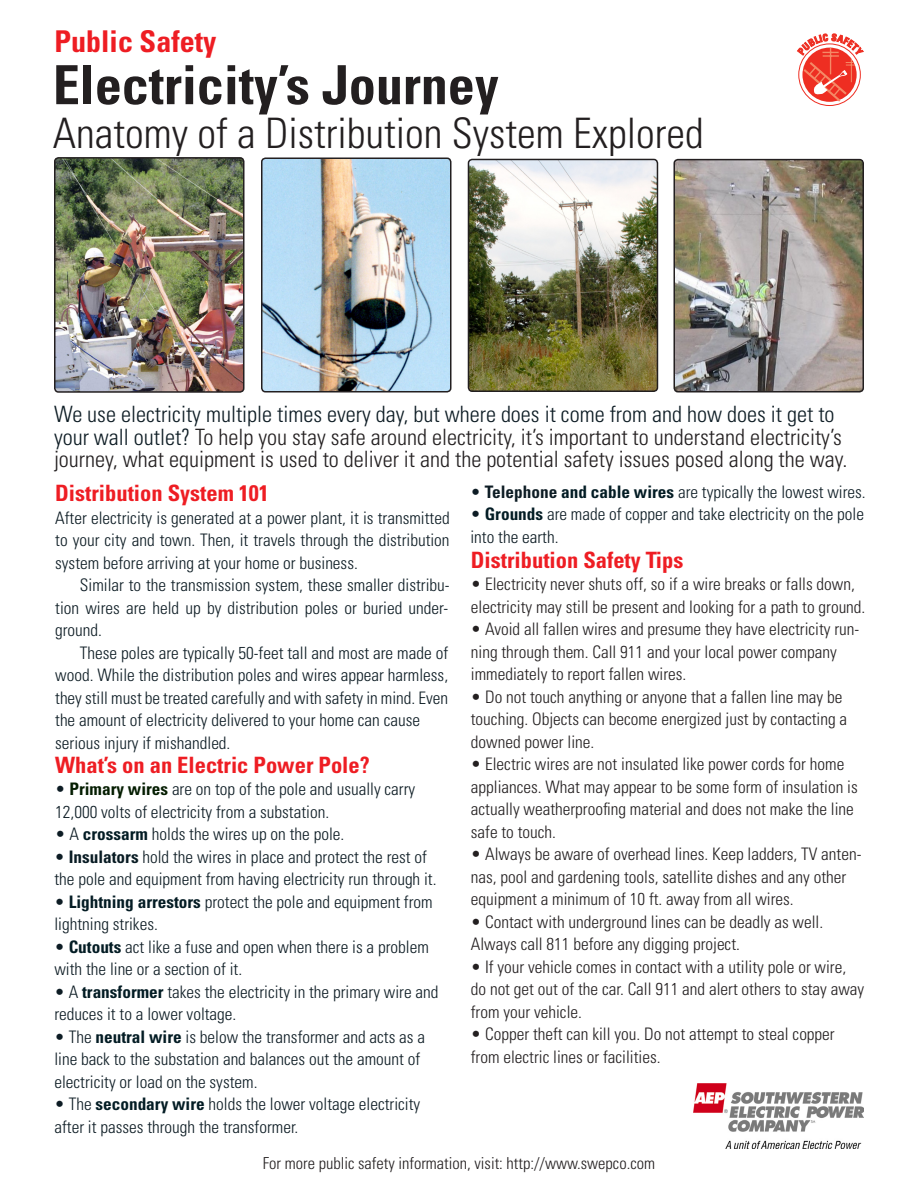
<style>
.page{position:relative;width:918px;height:1188px;background:#fff}
.page>*{position:absolute;margin:0;border:0;box-sizing:border-box;transform-origin:0 0}
.t1{font:700 condensed 54px "Univers LT Std";color:#231f20}
.t2{font:300 condensed 42px "Univers LT Std";color:#231f20}
.t3{font:700 condensed 30px "Univers LT Std";color:#ee1d23}
.t4{font:300 condensed 22.5px/22.5px "Univers LT Std";color:#231f20}
.t5{font:300 condensed 22.5px "Univers LT Std";color:#0d1c24}
.t6{font:700 condensed 22.5px "Univers LT Std";color:#ee1d23}
.t7{font:300 condensed 17.25px/22.5px "Univers LT Std";color:#0d1c24}
.t8{font:300 condensed 17.25px/22.5px "Univers LT Std";color:#231f20}
.t9{font:300 condensed 16.5px "Univers LT Std";color:#231f20}
.s1{color:#0d1c24}
.s2{font-weight:700;color:#041d00}
.s3{font-weight:700;color:#031c24}
.s4{font-weight:700;color:#091c24}
.s5{font-weight:700;color:#041c24}
.s6{font-weight:700}
</style>
<div class="page">
<img style="left:57px;top:160px;width:185px;height:230px">
<div style="left:54px;top:157px;width:191px;height:236px;border:2px solid #231f20;border-radius:4px"></div>
<svg style="left:797px;top:33px;width:67px;height:71px"></svg>
<img style="left:693px;top:1083px;width:171px;height:65px">
<img style="left:262px;top:158px;width:189px;height:232px">
<div style="left:261px;top:158px;width:191px;height:235px;border:2px solid #231f20;border-radius:4px"></div>
<img style="left:468px;top:159px;width:189px;height:232px">
<div style="left:468px;top:159px;width:190px;height:233px;border:2px solid #231f20;border-radius:4px"></div>
<img style="left:676px;top:162px;width:185px;height:228px">
<div style="left:673px;top:159px;width:191px;height:234px;border:2px solid #231f20;border-radius:4px"></div>
<p class="t3" style="left:55px;top:23px;width:163px">Public Safety</p>
<p class="t1" style="left:53px;top:52px;width:447px">Electricity’s Journey</p>
<p class="t2" style="left:53px;top:108px;width:652px">Anatomy of a Distribution System Explored</p>
<p class="t5" style="left:54px;top:401px;width:782px">We use electricity multiple times every day, but where does it come from and how does it get to</p>
<p class="t4" style="left:54px;top:426px;width:795px"><span class="s1">your wall outlet?</span> To help you stay safe around electricity, it’s important to understand electricity’s journey, what equipment is used to deliver it and the potential safety issues posed along the way.</p>
<p class="t6" style="left:55px;top:479px;width:215px">Distribution System 101</p>
<p class="t7" style="left:55px;top:506px;width:396px;text-align:justify">After electricity is generated at a power plant, it is transmitted to your city and town. Then, it travels through the distribution system before arriving at your home or business.</p>
<p class="t7" style="left:55px;top:574px;width:396px;text-align:justify;text-indent:25px">Similar to the transmission system, these smaller distribu&shy;tion wires are held up by distribution poles or buried under&shy;ground.</p>
<p class="t7" style="left:55px;top:641px;width:395px;text-align:justify;text-indent:25px">These poles are typically 50-feet tall and most are made of wood. While the distribution poles and wires appear harmless, they still must be treated carefully and with safety in mind. Even the amount of electricity delivered to your home can cause</p>
<p class="t7" style="left:55px;top:731px;width:177px">serious injury if mishandled.</p>
<p class="t6" style="left:55px;top:751px;width:316px">What’s on an Electric Power Pole?</p>
<p class="t7" style="left:55px;top:778px;width:362px">• <span class="s2">Primary wires</span> are on top of the pole and usually carry<br>12,000 volts of electricity from a substation.</p>
<p class="t7" style="left:55px;top:823px;width:291px">• A <span class="s3">crossarm</span> holds the wires up on the pole.</p>
<p class="t7" style="left:54px;top:845px;width:384px">• <span class="s4">Insulators</span> hold the wires in place and protect the rest of the pole and equipment from having electricity run through it.</p>
<p class="t7" style="left:54px;top:890px;width:380px">• <span class="s5">Lightning arrestors</span> protect the pole and equipment from lightning strikes.</p>
<p class="t7" style="left:54px;top:935px;width:376px">• <span class="s3">Cutouts</span> act like a fuse and open when there is a problem with the line or a section of it.</p>
<p class="t7" style="left:54px;top:980px;width:386px">• A <span class="s3">transformer</span> takes the electricity in the primary wire and reduces it to a lower voltage.</p>
<p class="t7" style="left:54px;top:1025px;width:372px">• The <span class="s3">neutral wire</span> is below the transformer and acts as a line back to the substation and balances out the amount of electricity or load on the system.</p>
<p class="t7" style="left:54px;top:1093px;width:367px">• The <span class="s3">secondary wire</span> holds the lower voltage electricity after it passes through the transformer.</p>
<p class="t7" style="left:471px;top:480px;width:397px">• <span class="s6">Telephone</span> <span class="s3">and cable wires</span> are typically the lowest wires.</p>
<p class="t7" style="left:471px;top:503px;width:395px">• <span class="s3">Grounds</span> are made of copper and take electricity on the pole into the earth.</p>
<p class="t6" style="left:471px;top:546px;width:214px">Distribution Safety Tips</p>
<p class="t8" style="left:471px;top:573px;width:396px">• Electricity never shuts off, so if a wire breaks or falls down, electricity may still be present and looking for a path to ground.</p>
<p class="t8" style="left:471px;top:618px;width:390px">• Avoid all fallen wires and presume they have electricity run&shy;ning through them. Call 911 and your local power company</p>
<p class="t8" style="left:471px;top:663px;width:217px">immediately to report fallen wires.</p>
<p class="t8" style="left:471px;top:686px;width:378px">• Do not touch anything or anyone that a fallen line may be touching. Objects can become energized just by contacting a downed power line.</p>
<p class="t8" style="left:471px;top:753px;width:388px">• Electric wires are not insulated like power cords for home appliances. What may appear to be some form of insulation is actually weatherproofing material and does not make the line safe to touch.</p>
<p class="t8" style="left:471px;top:843px;width:392px">• Always be aware of overhead lines. Keep ladders, TV anten&shy;nas, pool and gardening tools, satellite dishes and any other equipment a minimum of 10 ft. away from all wires.</p>
<p class="t8" style="left:471px;top:911px;width:354px">• Contact with underground lines can be deadly as well.<br>Always call 811 before any digging project.</p>
<p class="t8" style="left:471px;top:956px;width:395px">• If your vehicle comes in contact with a utility pole or wire, do not get out of the car. Call 911 and alert others to stay away from your vehicle.</p>
<p class="t8" style="left:471px;top:1023px;width:365px">• Copper theft can kill you. Do not attempt to steal copper from electric lines or facilities.</p>
<p class="t9" style="left:263px;top:1153px;width:394px">For more public safety information, visit: http://www.swepco.com</p>
</div>
